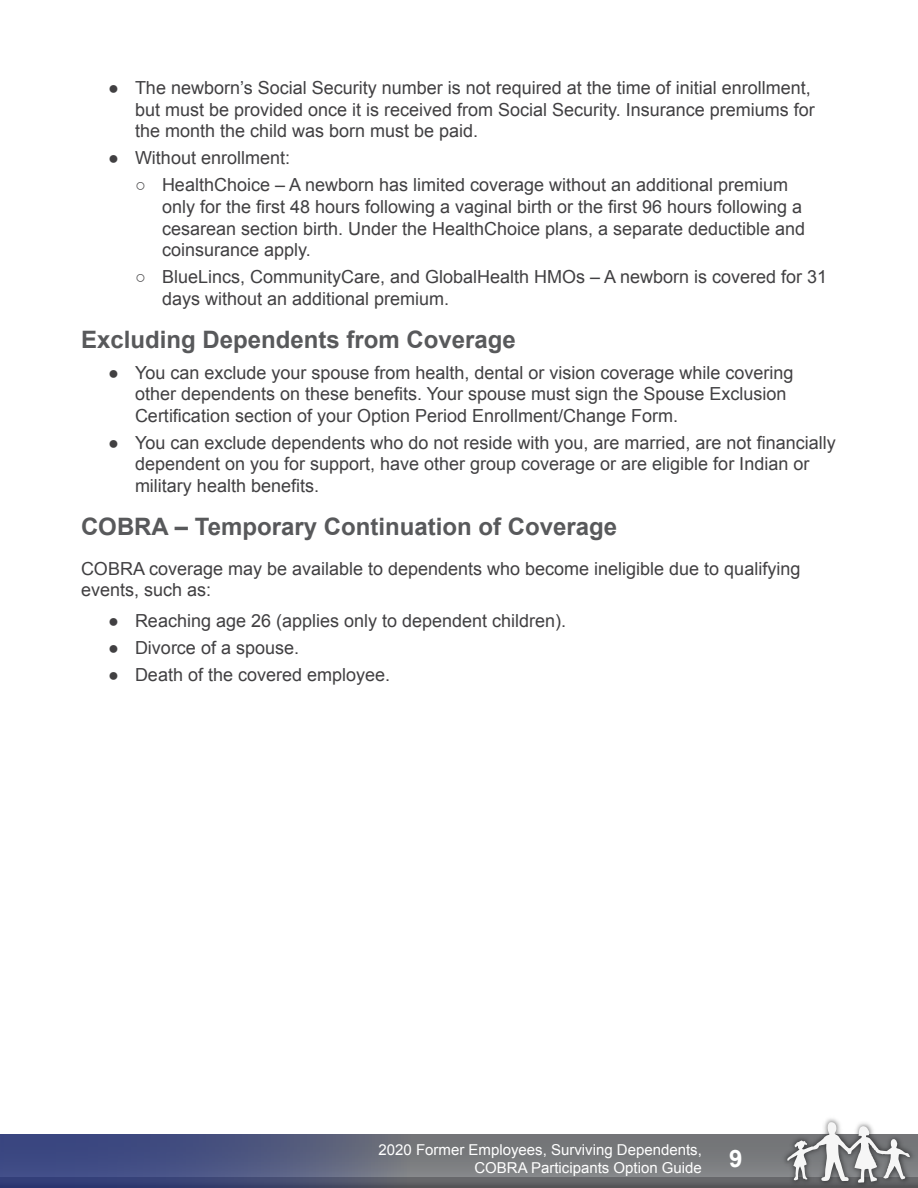
<style>
.page{position:relative;width:918px;height:1188px;background:#fff}
.page>*{position:absolute;margin:0;border:0;box-sizing:border-box;transform-origin:0 0}
._13-_H3__Sub-Subhead{font:700 24px "Arial";color:#58595b}
._20-Normal_Text{font:18px/21.6px "Arial";color:#414042}
.t1{font:15px/18px "Arial";color:#fff}
</style>
<div class="page">
<div style="left:0;top:1134px;width:918px;height:44px;background:linear-gradient(to bottom,#6f7173,#848688)"></div>
<svg style="left:432px;top:1177px;width:348px;height:11px;background:#5f6062"></svg>
<img style="left:780px;top:1118px;width:138px;height:70px">
<svg style="left:787px;top:1122px;width:123px;height:61px"></svg>
<svg style="left:0;top:1134px;width:432px;height:54px;background:#4c557d"></svg>
<p class="_20-Normal_Text" style="left:135px;top:77px;width:681px;text-indent:-27px">● The newborn’s Social Security number is not required at the time of initial enrollment, but must be provided once it is received from Social Security. Insurance premiums for the month the child was born must be paid.</p>
<p class="_20-Normal_Text" style="left:108px;top:147px;width:184px">● Without enrollment:</p>
<p class="_20-Normal_Text" style="left:162px;top:174px;width:645px;text-indent:-27px">○ HealthChoice – A newborn has limited coverage without an additional premium only for the first 48 hours following a vaginal birth or the first 96 hours following a cesarean section birth. Under the HealthChoice plans, a separate deductible and coinsurance apply.</p>
<p class="_20-Normal_Text" style="left:162px;top:266px;width:667px;text-indent:-27px">○ BlueLincs, CommunityCare, and GlobalHealth HMOs – A newborn is covered for 31 days without an additional premium.</p>
<p class="_13-_H3__Sub-Subhead" style="left:81px;top:323px;width:436px">Excluding Dependents from Coverage</p>
<p class="_20-Normal_Text" style="left:135px;top:362px;width:660px;text-indent:-27px">● You can exclude your spouse from health, dental or vision coverage while covering other dependents on these benefits. Your spouse must sign the Spouse Exclusion<br>Certification section of your Option Period Enrollment/Change Form.</p>
<p class="_20-Normal_Text" style="left:135px;top:432px;width:702px;text-indent:-27px">● You can exclude dependents who do not reside with you, are married, are not financially dependent on you for support, have other group coverage or are eligible for Indian or military health benefits.</p>
<p class="_13-_H3__Sub-Subhead" style="left:81px;top:511px;width:538px">COBRA – Temporary Continuation of Coverage</p>
<p class="_20-Normal_Text" style="left:81px;top:558px;width:721px">COBRA coverage may be available to dependents who become ineligible due to qualifying events, such as:</p>
<p class="_20-Normal_Text" style="left:108px;top:610px;width:460px">● Reaching age 26 (applies only to dependent children).</p>
<p class="_20-Normal_Text" style="left:108px;top:637px;width:193px">● Divorce of a spouse.</p>
<p class="_20-Normal_Text" style="left:108px;top:664px;width:284px">● Death of the covered employee.</p>
<p class="t1" style="left:474px;top:1141px;width:269px;text-indent:-96px">2020 Former Employees, Surviving Dependents,<br>COBRA Participants Option Guide <sup>9</sup></p>
</div>
